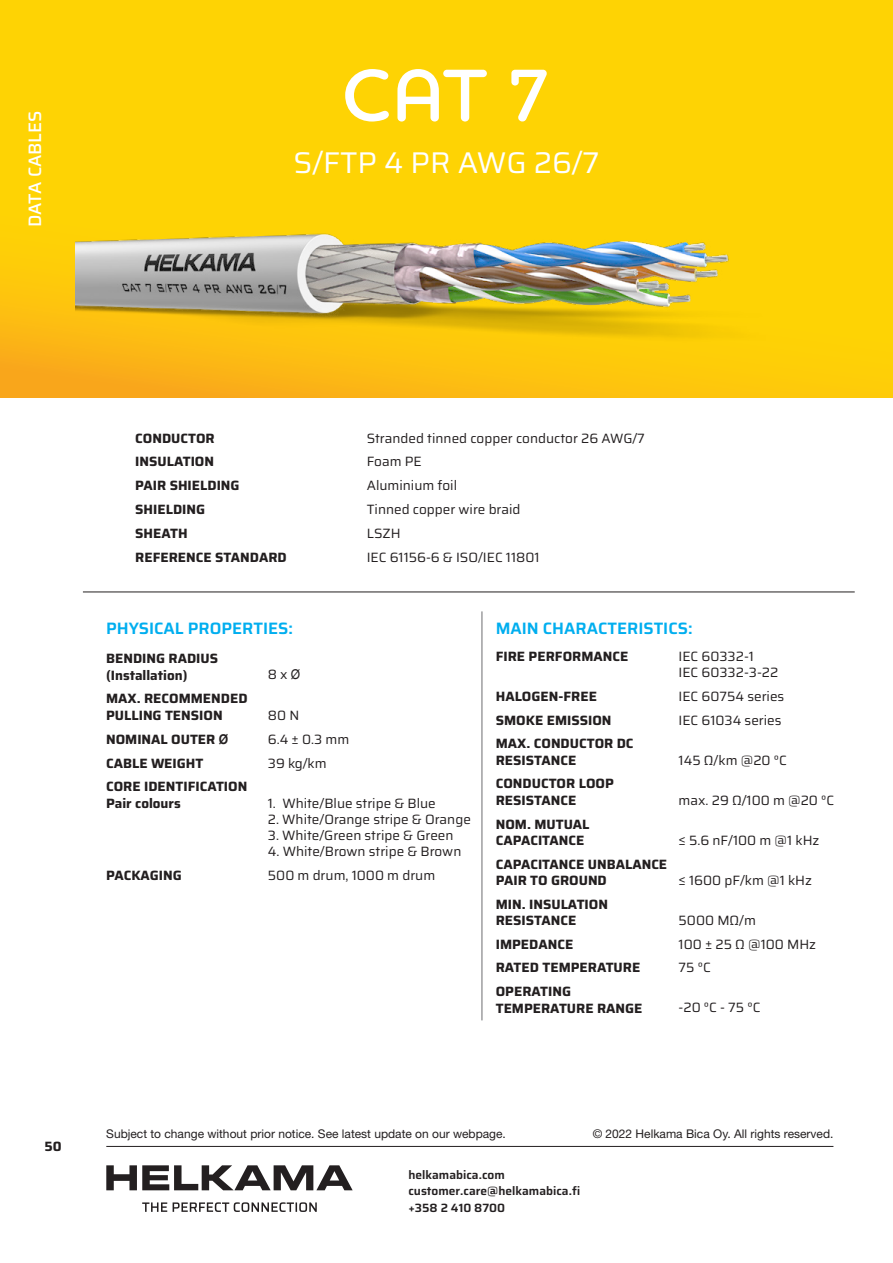
<style>
.page{position:relative;width:893px;height:1263px;background:#fff}
.page>*{position:absolute;margin:0;border:0;box-sizing:border-box;transform-origin:0 0}
.t1{font:600 75px "Houschka Rounded";color:#fff}
.t2{font:30px "Saira";color:#fff}
.t3{font:500 18px "Saira";color:#fff}
.t4{font:600 16.5px "Saira";color:#00aeef}
.t5{font:700 13.5px/16.2px "Saira";color:#231f20}
.t6{font:13.5px/16.2px "Saira";color:#231f20}
.t7{font:12px "Helvetica Neue LT Std";color:#231f20}
.t8{font:600 12px/16.5px "Saira";color:#231f20}
.s1{font-family:"Arial"}
</style>
<div class="page">
<svg style="left:106px;top:1165px;width:247px;height:25px"></svg>
<svg style="left:142px;top:1202px;width:175px;height:10px"></svg>
<hr style="left:106px;top:1146px;width:727px;height:1px;background:#231f20">
<svg style="left:0;top:0;width:893px;height:398px;background:#fdce06"></svg>
<hr style="left:482px;top:611px;width:1px;height:409px;background:#6c6d70">
<hr style="left:83px;top:592px;width:772px;height:1px;background:#231f20">
<img style="left:75px;top:215px;width:775px;height:138px">
<h3 class="t3" style="left:20px;top:227px;width:118px;rotate:-90deg">DATA CABLES</h3>
<h1 class="t1" style="left:342px;top:47px;width:211px">CAT 7</h1>
<h2 class="t2" style="left:294px;top:138px;width:307px">S/FTP 4 PR AWG 26/7</h2>
<p class="t5" style="left:135px;top:429px;width:81px">CONDUCTOR</p>
<p class="t6" style="left:367px;top:429px;width:280px">Stranded tinned copper conductor 26 AWG/7</p>
<p class="t5" style="left:135px;top:453px;width:80px">INSULATION</p>
<p class="t6" style="left:367px;top:453px;width:56px">Foam PE</p>
<p class="t5" style="left:135px;top:477px;width:106px">PAIR SHIELDING</p>
<p class="t6" style="left:367px;top:477px;width:92px">Aluminium foil</p>
<p class="t5" style="left:135px;top:501px;width:71px">SHIELDING</p>
<p class="t6" style="left:367px;top:501px;width:155px">Tinned copper wire braid</p>
<p class="t5" style="left:135px;top:525px;width:54px">SHEATH</p>
<p class="t6" style="left:367px;top:525px;width:35px">LSZH</p>
<p class="t5" style="left:135px;top:549px;width:153px">REFERENCE STANDARD</p>
<p class="t6" style="left:367px;top:548px;width:174px">IEC 61156-6 &amp; ISO/IEC 11801</p>
<p class="t4" style="left:106px;top:615px;width:188px">PHYSICAL PROPERTIES:</p>
<p class="t5" style="left:106px;top:650px;width:114px">BENDING RADIUS (Installation)</p>
<p class="t6" style="left:268px;top:666px;width:34px">8 x <span class="s1">Ø</span></p>
<p class="t5" style="left:106px;top:690px;width:143px">MAX. RECOMMENDED<br>PULLING TENSION</p>
<p class="t6" style="left:268px;top:706px;width:33px">80 N</p>
<p class="t5" style="left:106px;top:731px;width:124px">NOMINAL OUTER <span class="s1">Ø</span></p>
<p class="t6" style="left:268px;top:730px;width:83px">6.4 ± 0.3 mm</p>
<p class="t5" style="left:106px;top:754px;width:99px">CABLE WEIGHT</p>
<p class="t6" style="left:268px;top:754px;width:60px">39 kg/km</p>
<p class="t5" style="left:106px;top:778px;width:143px">CORE IDENTIFICATION<br>Pair colours</p>
<p class="t6" style="left:268px;top:794px;width:169px">1. White/Blue stripe &amp; Blue</p>
<p class="t6" style="left:268px;top:810px;width:205px">2. White/Orange stripe &amp; Orange</p>
<p class="t6" style="left:268px;top:827px;width:187px">3. White/Green stripe &amp; Green</p>
<p class="t6" style="left:268px;top:843px;width:195px">4. White/Brown stripe &amp; Brown</p>
<p class="t5" style="left:106px;top:867px;width:77px">PACKAGING</p>
<p class="t6" style="left:268px;top:867px;width:169px">500 m drum, 1000 m drum</p>
<p class="t4" style="left:496px;top:615px;width:198px">MAIN CHARACTERISTICS:</p>
<p class="t5" style="left:496px;top:648px;width:134px">FIRE PERFORMANCE</p>
<p class="t6" style="left:679px;top:647px;width:101px">IEC 60332-1<br>IEC 60332-3-22</p>
<p class="t5" style="left:496px;top:688px;width:103px">HALOGEN-FREE</p>
<p class="t6" style="left:679px;top:687px;width:107px">IEC 60754 series</p>
<p class="t5" style="left:496px;top:711px;width:117px">SMOKE EMISSION</p>
<p class="t6" style="left:679px;top:711px;width:104px">IEC 61034 series</p>
<p class="t5" style="left:496px;top:735px;width:139px">MAX. CONDUCTOR DC<br>RESISTANCE</p>
<p class="t6" style="left:679px;top:751px;width:110px">145 Ω/km @20 °C</p>
<p class="t5" style="left:496px;top:775px;width:120px">CONDUCTOR LOOP<br>RESISTANCE</p>
<p class="t5" style="left:496px;top:815px;width:95px">NOM. MUTUAL<br>CAPACITANCE</p>
<p class="t5" style="left:496px;top:855px;width:173px">CAPACITANCE UNBALANCE<br>PAIR TO GROUND</p>
<p class="t5" style="left:496px;top:895px;width:114px">MIN. INSULATION<br>RESISTANCE</p>
<p class="t6" style="left:679px;top:791px;width:157px">max. 29 Ω/100 m @20 °C</p>
<p class="t6" style="left:679px;top:831px;width:142px">≤ 5.6 nF/100 m @1 kHz</p>
<p class="t6" style="left:679px;top:871px;width:135px">≤ 1600 pF/km @1 kHz</p>
<p class="t6" style="left:679px;top:911px;width:79px">5000 MΩ/m</p>
<p class="t5" style="left:496px;top:935px;width:79px">IMPEDANCE</p>
<p class="t6" style="left:679px;top:935px;width:139px">100 ± 25 Ω @100 MHz</p>
<p class="t5" style="left:496px;top:959px;width:146px">RATED TEMPERATURE</p>
<p class="t6" style="left:679px;top:959px;width:34px">75 °C</p>
<p class="t5" style="left:496px;top:983px;width:148px">OPERATING<br>TEMPERATURE RANGE</p>
<p class="t6" style="left:679px;top:999px;width:83px">-20 °C - 75 °C</p>
<p class="t5" style="left:45px;top:1137px;width:19px">50</p>
<p class="t7" style="left:106px;top:1126px;width:401px">Subject to change without prior notice. See latest update on our webpage.</p>
<p class="t7" style="left:593px;top:1126px;width:242px">© 2022 Helkama Bica Oy. All rights reserved.</p>
<p class="t8" style="left:408px;top:1166px;width:173px">helkamabica.com customer.care@helkamabica.fi +358 2 410 8700</p>
</div>
